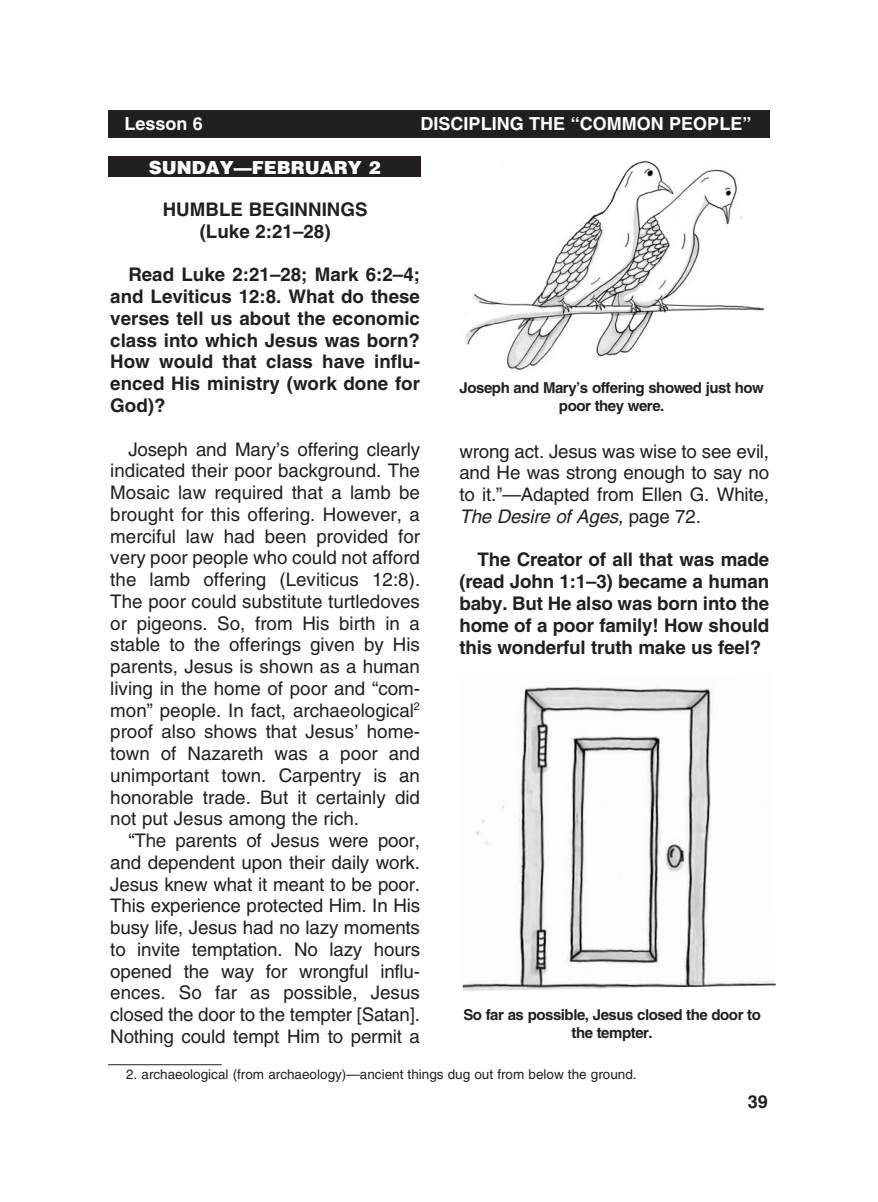
<style>
.page{position:relative;width:878px;height:1202px;background:#fff}
.page>*{position:absolute;margin:0;border:0;box-sizing:border-box;transform-origin:0 0}
._1-Body{font:18.75px/21.8px "Helvetica";color:#231f20}
._2-Body_bold{font:700 18.75px/21.8px "Helvetica";letter-spacing:-.005em;color:#231f20;text-align:justify}
._5-subheads{font:700 18.75px/21.8px "Helvetica";color:#231f20;text-align:center}
.t1{font:700 18px "Helvetica";color:#fff}
.t2{font:900 18px "Helvetica";color:#fff}
.t3{font:700 18px "Helvetica";color:#231f20}
._8-captions{font:700 15px/18px "Helvetica";letter-spacing:-.03em;color:#231f20;text-align:center}
._6-Footnotes_rule{font:13.5px "Helvetica";color:#231f20}
.s1{font-style:italic}
</style>
<div class="page">
<div style="left:108px;top:110px;width:662px;height:27px;background:#231f20"></div>
<div style="left:108px;top:157px;width:313px;height:20px;background:#231f20"></div>
<hr style="left:108px;top:1064px;width:114px;height:1px;background:#231f20">
<img style="left:465px;top:160px;width:300px;height:210px">
<img style="left:462px;top:686px;width:313px;height:305px">
<p class="t1" style="left:124px;top:113px;width:80px">Lesson 6</p>
<p class="t1" style="left:420px;top:113px;width:332px">DISCIPLING THE “COMMON PEOPLE”</p>
<p class="t2" style="left:149px;top:155px;width:233px">SUNDAY—FEBRUARY 2</p>
<p class="_5-subheads" style="left:163px;top:198px;width:206px">HUMBLE BEGINNINGS (Luke 2:21–28)</p>
<p class="_2-Body_bold" style="left:110px;top:264px;width:311px;text-indent:18px">Read Luke 2:21–28; Mark 6:2–4; and Leviticus 12:8. What do these verses tell us about the economic class into which Jesus was born?<br>How would that class have influ&shy;enced His ministry (work done for God)?</p>
<p class="_1-Body" style="left:110px;top:438px;width:311px;text-indent:18px">Joseph and Mary’s offering clearly indicated their poor background. The Mosaic law required that a lamb be brought for this offering. However, a merciful law had been provided for very poor people who could not afford the lamb offering (Leviticus 12:8).<br>The poor could substitute turtledoves or pigeons. So, from His birth in a stable to the offerings given by His parents, Jesus is shown as a human living in the home of poor and “com&shy;mon” people. In fact, archaeological<sup>2 </sup>proof also shows that Jesus’ home&shy;town of Nazareth was a poor and unimportant town. Carpentry is an honorable trade. But it certainly did not put Jesus among the rich.</p>
<p class="_1-Body" style="left:110px;top:829px;width:311px;text-indent:18px">“The parents of Jesus were poor, and dependent upon their daily work.<br>Jesus knew what it meant to be poor.<br>This experience protected Him. In His busy life, Jesus had no lazy moments to invite temptation. No lazy hours opened the way for wrongful influ&shy;ences. So far as possible, Jesus closed the door to the tempter [Satan].<br>Nothing could tempt Him to permit a</p>
<p class="_8-captions" style="left:459px;top:378px;width:306px">Joseph and Mary’s offering showed just how poor they were.</p>
<p class="_1-Body" style="left:459px;top:440px;width:311px;text-align:justify">wrong act. Jesus was wise to see evil, and He was strong enough to say no to it.”—Adapted from Ellen G. White, <span class="s1">The Desire of Ages,</span> page 72.</p>
<p class="_2-Body_bold" style="left:459px;top:548px;width:311px;text-indent:18px">The Creator of all that was made (read John 1:1–3) became a human baby. But He also was born into the home of a poor family! How should this wonderful truth make us feel?</p>
<p class="_8-captions" style="left:463px;top:1005px;width:299px">So far as possible, Jesus closed the door to the tempter.</p>
<p class="_6-Footnotes_rule" style="left:126px;top:1066px;width:509px">2. archaeological (from archaeology)—ancient things dug out from below the ground.</p>
<p class="t3" style="left:747px;top:1090px;width:22px">39</p>
</div>
